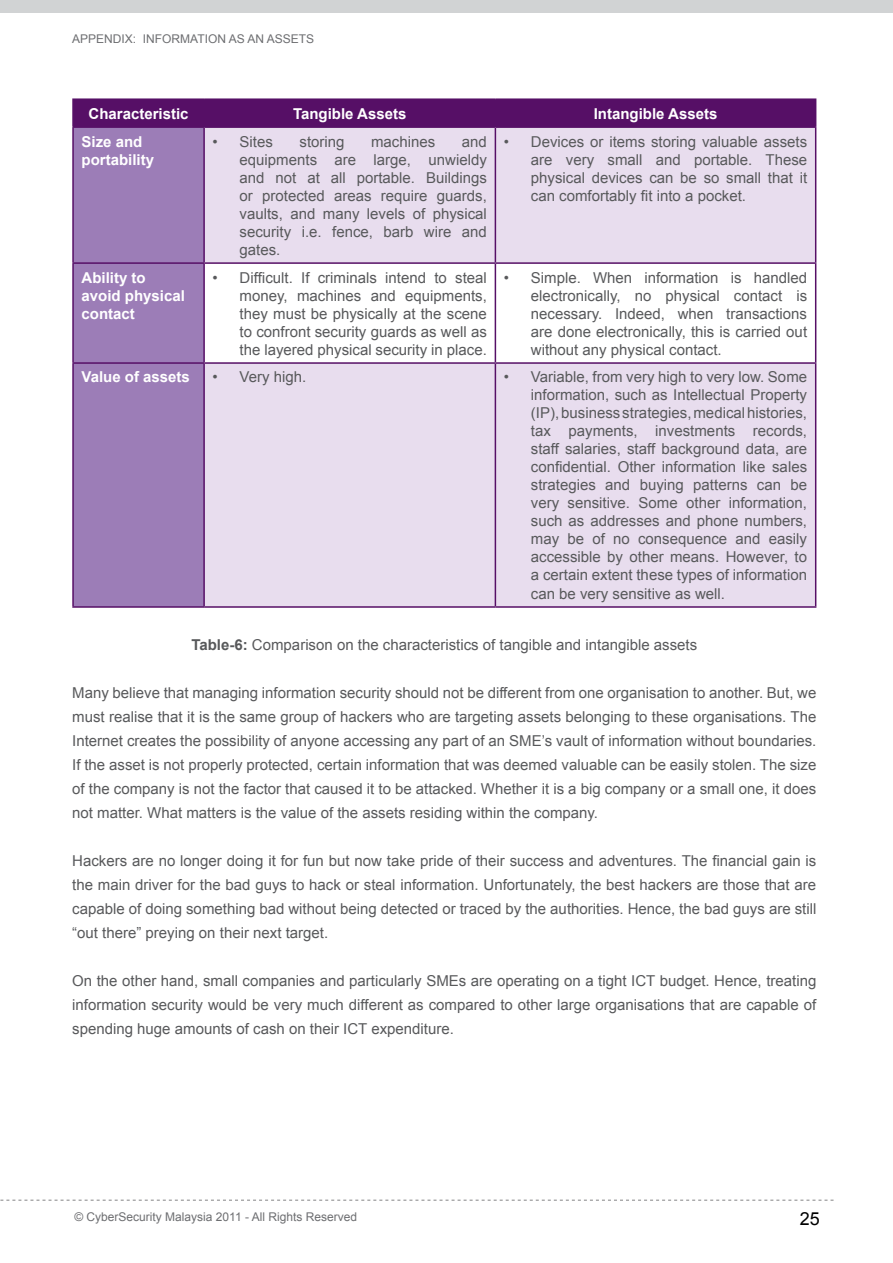
<style>
.page{position:relative;width:893px;height:1263px;background:#fff}
.page>*{position:absolute;margin:0;border:0;box-sizing:border-box;transform-origin:0 0}
.t1{font:18px "Arial";color:#000}
.t2{font:15px/18px "Arial";color:#58595b;text-align:justify}
.t3{font:700 15px/18px "Arial";color:#fff}
.t4{font:12px "Arial";color:#6d6e71}
.s1{font-weight:700}
</style>
<div class="page">
<div style="left:0;top:0;width:893px;height:13px;background:#d1d3d4"></div>
<svg style="left:0;top:1200px;width:833px;height:1px"></svg>
<div style="left:74px;top:128px;width:129px;height:478px;background:#9c7db7"></div>
<div style="left:205px;top:128px;width:610px;height:478px;background:#e8ddee"></div>
<svg style="left:205px;top:264px;width:610px;height:98px"></svg>
<hr style="left:72px;top:98px;width:132px;height:2px;background:#560f66">
<hr style="left:72px;top:100px;width:2px;height:26px;background:#560f66">
<hr style="left:204px;top:98px;width:291px;height:2px;background:#560f66">
<hr style="left:495px;top:98px;width:321px;height:2px;background:#560f66">
<div style="left:74px;top:99px;width:742px;height:27px;background:#560f66"></div>
<hr style="left:72px;top:126px;width:132px;height:2px;background:#560f66">
<hr style="left:72px;top:128px;width:2px;height:134px;background:#560f66">
<hr style="left:204px;top:126px;width:291px;height:2px;background:#560f66">
<hr style="left:203px;top:128px;width:2px;height:134px;background:#560f66">
<hr style="left:495px;top:126px;width:321px;height:2px;background:#560f66">
<hr style="left:495px;top:128px;width:1px;height:134px;background:#560f66">
<hr style="left:815px;top:128px;width:1px;height:134px;background:#560f66">
<hr style="left:72px;top:262px;width:132px;height:2px;background:#560f66">
<hr style="left:72px;top:264px;width:2px;height:98px;background:#560f66">
<hr style="left:204px;top:262px;width:291px;height:2px;background:#560f66">
<hr style="left:203px;top:264px;width:2px;height:98px;background:#560f66">
<hr style="left:495px;top:262px;width:321px;height:2px;background:#560f66">
<hr style="left:495px;top:264px;width:1px;height:98px;background:#560f66">
<hr style="left:815px;top:264px;width:1px;height:98px;background:#560f66">
<hr style="left:72px;top:362px;width:132px;height:2px;background:#560f66">
<hr style="left:72px;top:364px;width:2px;height:242px;background:#560f66">
<hr style="left:204px;top:362px;width:291px;height:2px;background:#560f66">
<hr style="left:203px;top:364px;width:2px;height:242px;background:#560f66">
<hr style="left:495px;top:362px;width:321px;height:2px;background:#560f66">
<hr style="left:495px;top:364px;width:1px;height:242px;background:#560f66">
<hr style="left:815px;top:364px;width:1px;height:242px;background:#560f66">
<hr style="left:72px;top:606px;width:132px;height:2px;background:#560f66">
<hr style="left:204px;top:606px;width:291px;height:2px;background:#560f66">
<hr style="left:495px;top:606px;width:321px;height:2px;background:#560f66">
<p class="t4" style="left:72px;top:31px;width:243px">APPENDIX: INFORMATION AS AN ASSETS</p>
<p class="t3" style="left:89px;top:105px;width:102px">Characteristic</p>
<p class="t3" style="left:293px;top:105px;width:115px">Tangible Assets</p>
<p class="t3" style="left:594px;top:105px;width:125px">Intangible Assets</p>
<p class="t3" style="left:82px;top:133px;width:74px">Size and portability</p>
<p class="t2" style="left:213px;top:132px;width:62px">• Sites</p>
<p class="t2" style="left:299px;top:132px;width:47px">storing</p>
<p class="t2" style="left:371px;top:132px;width:66px">machines</p>
<p class="t2" style="left:240px;top:132px;width:249px;text-indent:222px">and equipments are large, unwieldy and not at all portable. Buildings or protected areas require guards, vaults, and many levels of physical security i.e. fence, barb wire and gates.</p>
<p class="t2" style="left:531px;top:132px;width:278px;text-indent:-27px">• Devices or items storing valuable assets are very small and portable. These physical devices can be so small that it can comfortably fit into a pocket.</p>
<p class="t3" style="left:82px;top:269px;width:105px">Ability to avoid physical contact</p>
<p class="t2" style="left:240px;top:268px;width:249px;text-indent:-27px">• Difficult. If criminals intend to steal money, machines and equipments, they must be physically at the scene to confront security guards as well as the layered physical security in place.</p>
<p class="t2" style="left:531px;top:268px;width:278px;text-indent:-27px">• Simple. When information is handled electronically, no physical contact is necessary. Indeed, when transactions are done electronically, this is carried out without any physical contact.</p>
<p class="t3" style="left:82px;top:369px;width:110px">Value of assets</p>
<p class="t2" style="left:213px;top:368px;width:95px">• Very high.</p>
<p class="t2" style="left:531px;top:368px;width:278px;text-indent:-27px">• Variable, from very high to very low. Some information, such as Intellectual Property (IP), business strategies, medical histories, tax payments, investments records, staff salaries, staff background data, are confidential. Other information like sales strategies and buying patterns can be very sensitive. Some other information, such as addresses and phone numbers, may be of no consequence and easily accessible by other means. However, to a certain extent these types of information can be very sensitive as well.</p>
<p class="t2" style="left:191px;top:636px;width:507px"><span class="s1">Table-6:</span> Comparison on the characteristics of tangible and intangible assets</p>
<p class="t2" style="left:72px;top:681px;width:746px;line-height:24px">Many believe that managing information security should not be different from one organisation to another. But, we must realise that it is the same group of hackers who are targeting assets belonging to these organisations. The Internet creates the possibility of anyone accessing any part of an SME’s vault of information without boundaries.<br>If the asset is not properly protected, certain information that was deemed valuable can be easily stolen. The size of the company is not the factor that caused it to be attacked. Whether it is a big company or a small one, it does not matter. What matters is the value of the assets residing within the company.</p>
<p class="t2" style="left:72px;top:849px;width:746px;line-height:24px">Hackers are no longer doing it for fun but now take pride of their success and adventures. The financial gain is the main driver for the bad guys to hack or steal information. Unfortunately, the best hackers are those that are capable of doing something bad without being detected or traced by the authorities. Hence, the bad guys are still “out there” preying on their next target.</p>
<p class="t2" style="left:72px;top:969px;width:746px;line-height:24px">On the other hand, small companies and particularly SMEs are operating on a tight ICT budget. Hence, treating information security would be very much different as compared to other large organisations that are capable of spending huge amounts of cash on their ICT expenditure.</p>
<p class="t4" style="left:74px;top:1209px;width:284px">© CyberSecurity Malaysia 2011 - All Rights Reserved</p>
<p class="t1" style="left:800px;top:1207px;width:22px">25</p>
</div>
